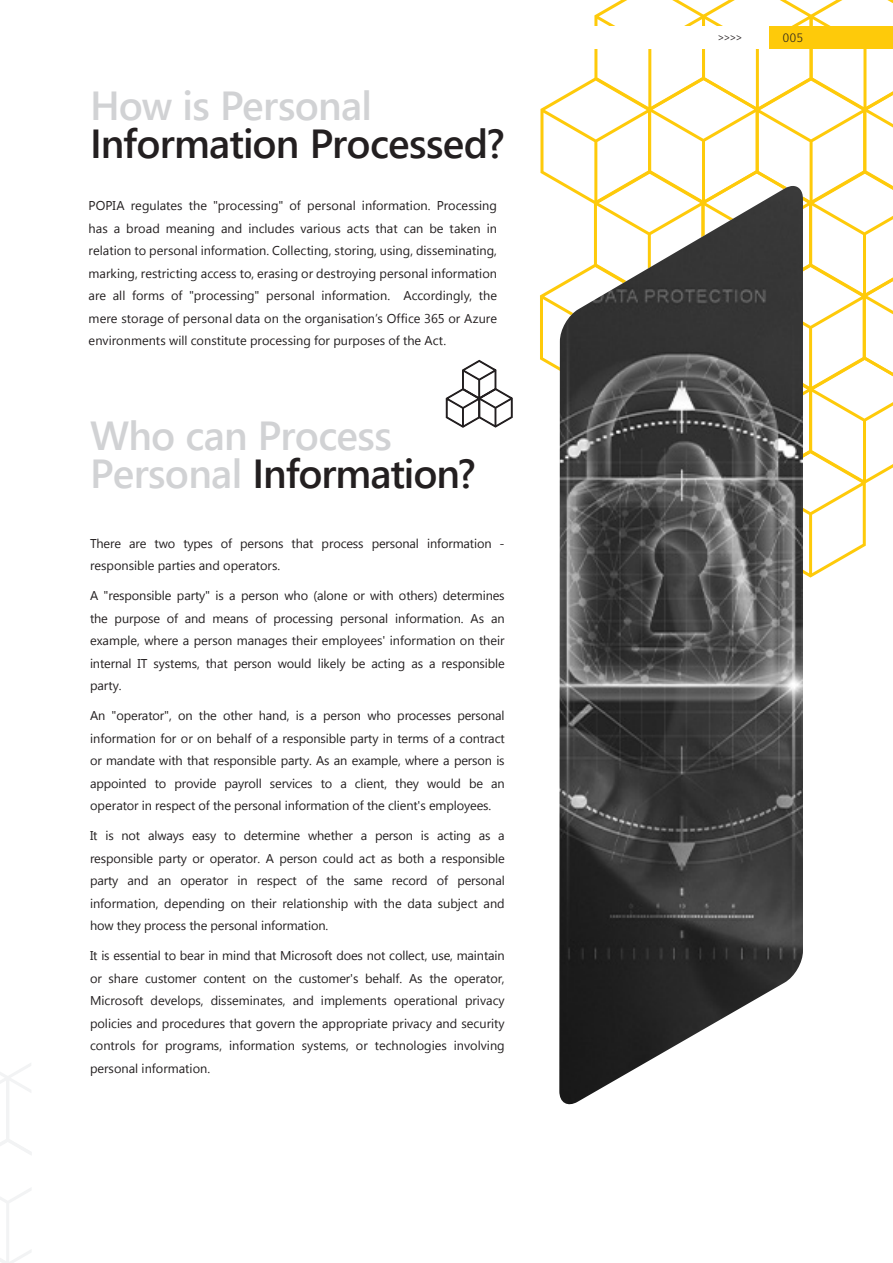
<style>
.page{position:relative;width:893px;height:1263px;background:#fff}
.page>*{position:absolute;margin:0;border:0;box-sizing:border-box;transform-origin:0 0}
.Copy_Text_08_14_Full{font:600 40.5px/37.5px "Segoe UI";letter-spacing:-.02em;color:#231f20}
.Copy_Text_08_14_Full-2{font:600 40.5px/37.5px "Segoe UI";letter-spacing:-.02em;color:#d1d2d4}
.Copy_Text_08_14_Full-3{font:12.75px/22.5px "Segoe UI";letter-spacing:-.01em;color:#231f20;text-align:justify}
.t1{font:300 12.75px "Fira Sans";color:#231f20}
.s1{color:#d1d2d4}
.s2{color:#231f20}
</style>
<div class="page">
<svg style="left:540px;top:0;width:353px;height:578px"></svg>
<img style="left:559px;top:186px;width:244px;height:919px">
<svg style="left:0;top:1063px;width:32px;height:200px"></svg>
<svg style="left:446px;top:360px;width:67px;height:68px"></svg>
<div style="left:769px;top:26px;width:124px;height:23px;background:#feca0a"></div>
<div style="left:0;top:26px;width:769px;height:23px;background:#fff"></div>
<p class="Copy_Text_08_14_Full" style="left:90px;top:86px;width:416px"><span class="s1">How is Personal<br></span>Information Processed?</p>
<p class="Copy_Text_08_14_Full-3" style="left:89px;top:194px;width:410px">POPIA regulates the "processing" of personal information. Processing has a broad meaning and includes various acts that can be taken in relation to personal information. Collecting, storing, using, disseminating, marking, restricting access to, erasing or destroying personal information are all forms of "processing" personal information. Accordingly, the mere storage of personal data on the organisation’s Office 365 or Azure environments will constitute processing for purposes of the Act.</p>
<p class="Copy_Text_08_14_Full-2" style="left:90px;top:416px;width:387px">Who can Process<br>Personal <span class="s2">Information?</span></p>
<p class="Copy_Text_08_14_Full-3" style="left:90px;top:531px;width:416px">There are two types of persons that process personal information - responsible parties and operators.</p>
<p class="Copy_Text_08_14_Full-3" style="left:90px;top:584px;width:416px">A "responsible party" is a person who (alone or with others) determines the purpose of and means of processing personal information. As an example, where a person manages their employees' information on their internal IT systems, that person would likely be acting as a responsible party.</p>
<p class="Copy_Text_08_14_Full-3" style="left:90px;top:704px;width:416px">An "operator", on the other hand, is a person who processes personal information for or on behalf of a responsible party in terms of a contract or mandate with that responsible party. As an example, where a person is appointed to provide payroll services to a client, they would be an operator in respect of the personal information of the client's employees.</p>
<p class="Copy_Text_08_14_Full-3" style="left:90px;top:824px;width:416px">It is not always easy to determine whether a person is acting as a responsible party or operator. A person could act as both a responsible party and an operator in respect of the same record of personal information, depending on their relationship with the data subject and how they process the personal information.</p>
<p class="Copy_Text_08_14_Full-3" style="left:90px;top:944px;width:416px">It is essential to bear in mind that Microsoft does not collect, use, maintain or share customer content on the customer's behalf. As the operator, Microsoft develops, disseminates, and implements operational privacy policies and procedures that govern the appropriate privacy and security controls for programs, information systems, or technologies involving personal information.</p>
<p class="t1" style="left:718px;top:28px;width:26px">&gt;&gt;&gt;&gt;</p>
<p class="t1" style="left:782px;top:28px;width:22px">005</p>
</div>
